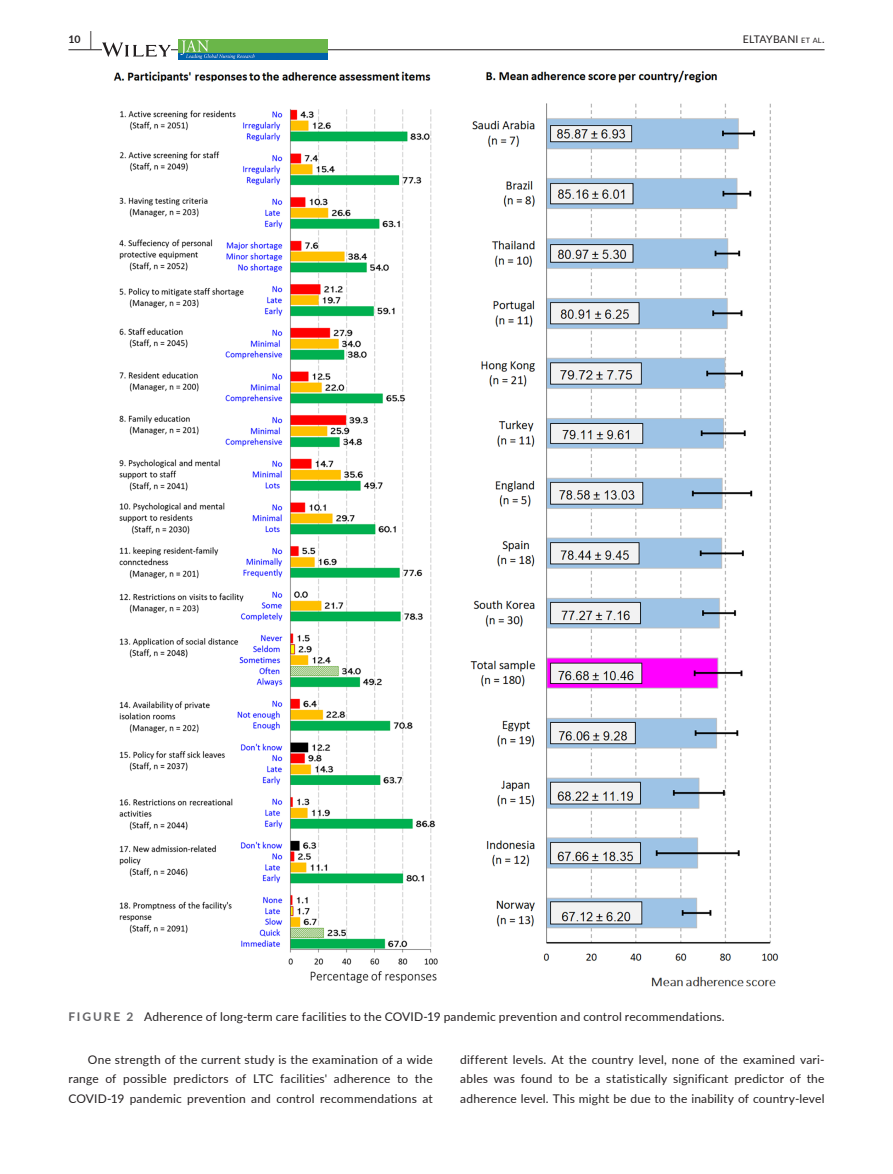
<style>
.page{position:relative;width:893px;height:1174px;background:#fff}
.page>*{position:absolute;margin:0;border:0;box-sizing:border-box;transform-origin:0 0}
.t1{font:12px/19.5px "Lato";letter-spacing:.015em;color:#231f20;text-align:justify}
.t2{font:10.5px "Lato";letter-spacing:.01em;color:#231f20}
.t3{font:700 10.5px "Lato";color:#231f20}
.s1{font-size:19.5px}
.s2{font-size:7.35px}
.s3{font-weight:700;color:#636366}
</style>
<div class="page">
<hr style="left:68px;top:49px;width:756px;height:1px;background:#231f20">
<svg style="left:102px;top:42px;width:69px;height:15px"></svg>
<img style="left:178px;top:40px;width:149px;height:19px">
<img style="left:113px;top:70px;width:666px;height:917px">
<p class="t3" style="left:68px;top:31px;width:25px">10 <span class="s1">|</span></p>
<p class="t2" style="left:743px;top:31px;width:83px">ELTAYBANI <span class="s2">et al</span>.</p>
<p class="t1" style="left:68px;top:1006px;width:658px"><span class="s3">FIGURE 2</span> Adherence of long-term care facilities to the COVID-19 pandemic prevention and control recommendations.</p>
<p class="t1" style="left:68px;top:1049px;width:366px;text-indent:20px">One strength of the current study is the examination of a wide range of possible predictors of LTC facilities' adherence to the COVID-19 pandemic prevention and control recommendations at</p>
<p class="t1" style="left:460px;top:1049px;width:366px">different levels. At the country level, none of the examined vari&shy;ables was found to be a statistically significant predictor of the adherence level. This might be due to the inability of country-level</p>
</div>
